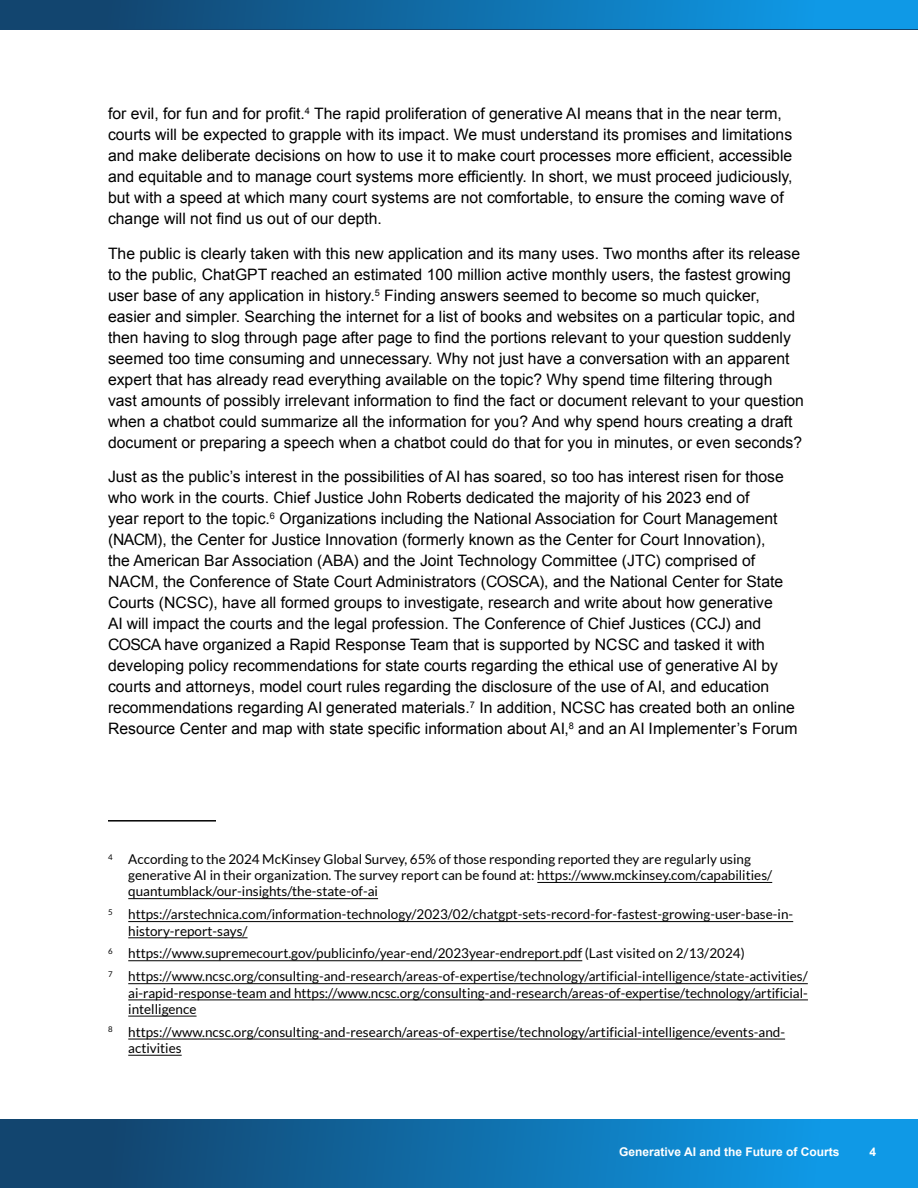
<style>
.page{position:relative;width:918px;height:1188px;background:#fff}
.page>*{position:absolute;margin:0;border:0;box-sizing:border-box;transform-origin:0 0}
.t1{font:15.75px/21px "Arial";color:#000}
.Note{font:13.5px/16.2px "Lato";color:#000}
.t2{font:700 12px "Arial";color:#fff}
</style>
<div class="page">
<div style="left:0;top:1119px;width:918px;height:69px;background:linear-gradient(to right,#133c63,#0ea0f1)"></div>
<div style="left:0;top:0;width:918px;height:29px;background:linear-gradient(to right,#133c63,#0ea1f1)"></div>
<hr style="left:108px;top:820px;width:108px;height:2px;background:#000">
<hr style="left:537px;top:882px;width:235px;height:1px;background:#000">
<hr style="left:128px;top:898px;width:250px;height:1px;background:#000">
<hr style="left:128px;top:921px;width:665px;height:1px;background:#000">
<hr style="left:128px;top:937px;width:120px;height:1px;background:#000">
<hr style="left:128px;top:960px;width:454px;height:1px;background:#000">
<hr style="left:128px;top:983px;width:680px;height:1px;background:#000">
<hr style="left:128px;top:1000px;width:680px;height:1px;background:#000">
<hr style="left:128px;top:1016px;width:69px;height:1px;background:#000">
<hr style="left:128px;top:1039px;width:657px;height:1px;background:#000">
<hr style="left:128px;top:1055px;width:54px;height:1px;background:#000">
<p class="t1" style="left:108px;top:104px;width:686px">for evil, for fun and for profit.<sup>4</sup> The rapid proliferation of generative A I means that in the near term, courts will be expected to grapple with its impact. We must understand its promises and limitations and make deliberate decisions on how to use it to make court processes more efficient, accessible and equitable and to manage court systems more efficiently. In short, we must proceed judiciously, but with a speed at which many court systems are not comfortable, to ensure the coming wave of change will not find us out of our depth.</p>
<p class="t1" style="left:108px;top:243px;width:697px">The public is clearly taken with this new application and its many uses. Two months after its release to the public, Chat G P T reached an estimated 100 million active monthly users, the fastest growing user base of any application in history.<sup>5</sup> Finding answers seemed to become so much quicker, easier and simpler. Searching the internet for a list of books and websites on a particular topic, and then having to slog through page after page to find the portions relevant to your question suddenly seemed too time consuming and unnecessary. Why not just have a conversation with an apparent expert that has already read everything available on the topic? Why spend time filtering through vast amounts of possibly irrelevant information to find the fact or document relevant to your question when a chatbot could summarize all the information for you? And why spend hours creating a draft document or preparing a speech when a chatbot could do that for you in minutes, or even seconds?</p>
<p class="t1" style="left:108px;top:467px;width:691px">Just as the public’s interest in the possibilities of A I has soared, so too has interest risen for those who work in the courts. Chief Justice John Roberts dedicated the majority of his 2023 end of<br>year report to the topic.<sup>6</sup> Organizations including the National Association for Court Management (NACM), the Center for Justice Innovation (formerly known as the Center for Court Innovation),<br>the American Bar Association (A B A) and the Joint Technology Committee (J T C) comprised of NACM, the Conference of State Court Administrators (COSCA), and the National Center for State Courts (N C S C), have all formed groups to investigate, research and write about how generative<br>A I will impact the courts and the legal profession. The Conference of Chief Justices (C C J) and COSCA have organized a Rapid Response Team that is supported by N C S C and tasked it with developing policy recommendations for state courts regarding the ethical use of generative A I by courts and attorneys, model court rules regarding the disclosure of the use of A I, and education recommendations regarding A I generated materials.<sup>7</sup> In addition, N C S C has created both an online Resource Center and map with state specific information about A I,<sup>8</sup> and an A I Implementer’s Forum</p>
<p class="Note" style="left:128px;top:851px;width:645px;text-indent:-20px"><sup>4</sup> According to the 2024 McKinsey Global Survey, 65% of those responding reported they are regularly using generative AI in their organization. The survey report can be found at: https://www.mckinsey.com/capabilities/ quantumblack/our-insights/the-state-of-ai</p>
<p class="Note" style="left:128px;top:906px;width:666px;text-indent:-20px"><sup>5</sup> https://arstechnica.com/information-technology/2023/02/chatgpt-sets-record-for-fastest-growing-user-base-in&shy;history-report-says/</p>
<p class="Note" style="left:108px;top:945px;width:638px"><sup>6</sup> https://www.supremecourt.gov/publicinfo/year-end/2023year-endreport.pdf (Last visited on 2/13/2024)</p>
<p class="Note" style="left:128px;top:968px;width:681px;text-align:justify;text-indent:-20px"><sup>7</sup> https://www.ncsc.org/consulting-and-research/areas-of-expertise/technology/artificial-intelligence/state-activities/ ai-rapid-response-team and https://www.ncsc.org/consulting-and-research/areas-of-expertise/technology/artificial&shy;intelligence</p>
<p class="Note" style="left:128px;top:1024px;width:658px;text-indent:-20px"><sup>8</sup> https://www.ncsc.org/consulting-and-research/areas-of-expertise/technology/artificial-intelligence/events-and&shy;activities</p>
<p class="t2" style="left:619px;top:1144px;width:222px">Generative AI and the Future of Courts</p>
<p class="t2" style="left:869px;top:1144px;width:8px">4</p>
</div>
